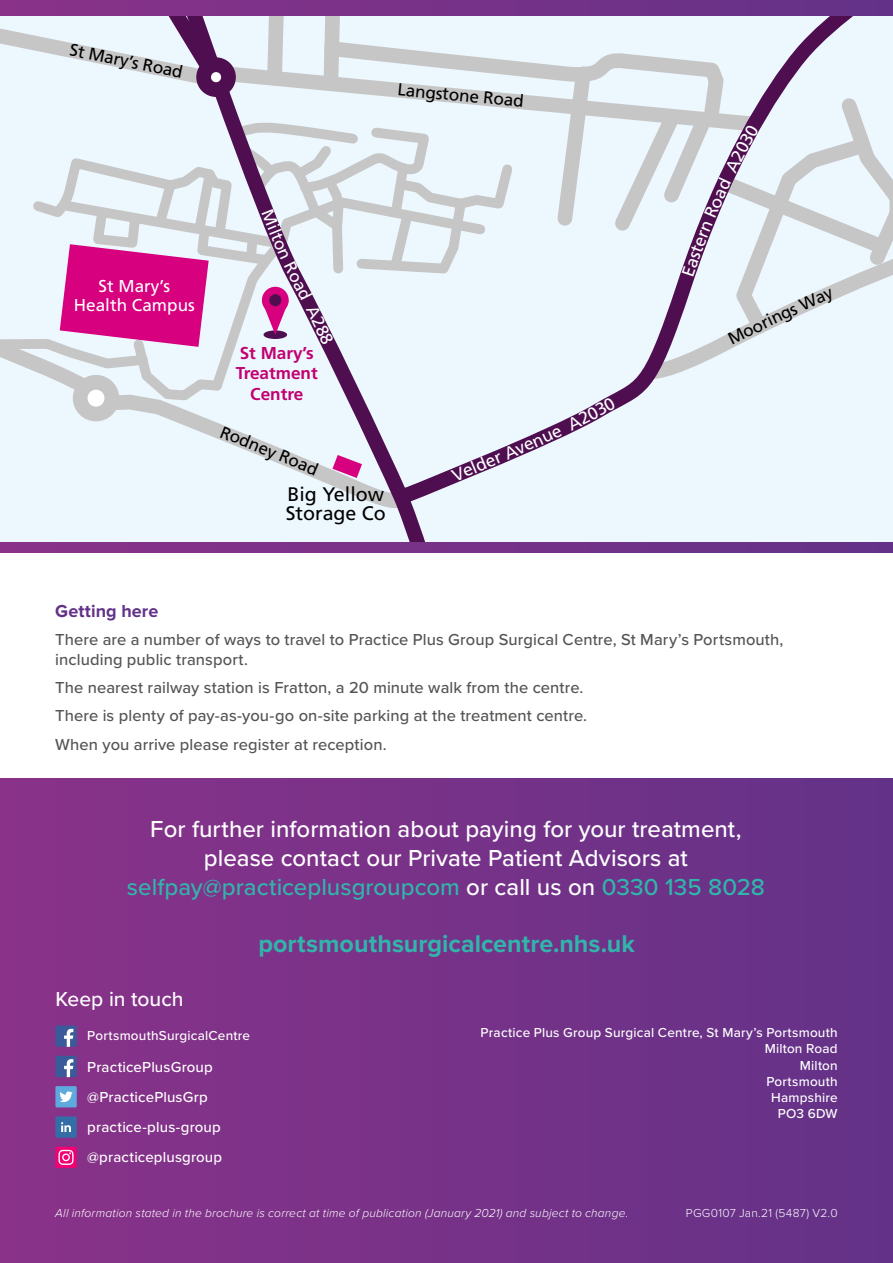
<style>
.page{position:relative;width:893px;height:1263px;background:#fff}
.page>*{position:absolute;margin:0;border:0;box-sizing:border-box;transform-origin:0 0}
.t1{font:700 25.05px "Proxima Nova";color:#31b5aa}
.t2{font:500 24px/28.8px "Proxima Nova";color:#fff;text-align:center}
.t3{font:500 21px "Proxima Nova";color:#fff}
.t4{font:19.65px/19.6px "Frutiger LT Std";color:#000}
.t5{font:700 18px "Proxima Nova";letter-spacing:.005em;color:#623288}
.t6{font:17.4px "Frutiger LT Std";color:#fff}
.t7{font:17.1px "Frutiger LT Std";color:#000}
.t8{font:17.1px/19.6px "Frutiger LT Std";color:#fff;text-align:center}
.t9{font:700 17.1px/20.5px "Frutiger LT Std";color:#c10071;text-align:center}
.t10{font:500 16.5px/28.3px "Proxima Nova";letter-spacing:.005em;color:#545453}
.t11{font:500 15px "Proxima Nova";letter-spacing:.01em;color:#fff}
.t12{font:500 13.5px/16.2px "Proxima Nova";letter-spacing:.015em;color:#fff;text-align:right}
.t13{font:italic 300 12px "Proxima Nova";letter-spacing:.015em;color:#fff}
.t14{font:300 12px "Proxima Nova";letter-spacing:.025em;color:#fff}
.s1{color:#31b5aa}
</style>
<div class="page">
<div style="left:0;top:514px;width:893px;height:28px;background:#edf7fe"></div>
<div style="left:83px;top:514px;width:412px;height:28px;background:#edf7fe"></div>
<div style="left:0;top:779px;width:893px;height:484px;background:linear-gradient(to right,#8a3289,#633288)"></div>
<svg style="left:0;top:542px;width:893px;height:11px;background:#763288"></svg>
<div style="left:55px;top:1025px;width:22px;height:22px;background:#3b5a99"></div>
<svg style="left:64px;top:1029px;width:9px;height:18px"></svg>
<div style="left:55px;top:1056px;width:22px;height:21px;background:#3b5a99"></div>
<svg style="left:64px;top:1059px;width:9px;height:18px"></svg>
<div style="left:55px;top:1086px;width:22px;height:21px;background:#5ea9de"></div>
<svg style="left:60px;top:1091px;width:13px;height:11px"></svg>
<div style="left:55px;top:1116px;width:22px;height:22px;background:#346ea7"></div>
<svg style="left:61px;top:1122px;width:10px;height:10px"></svg>
<div style="left:55px;top:1147px;width:22px;height:21px;background:#f00075"></div>
<svg style="left:58px;top:1150px;width:16px;height:15px"></svg>
<svg style="left:0;top:0;width:893px;height:514px;background:#dcd9e7"></svg>
<p class="t7" style="left:72px;top:40px;width:116px;rotate:11deg">St Mary’s Road</p>
<p class="t7" style="left:399px;top:79px;width:128px;rotate:5deg">Langstone Road</p>
<p class="t8" style="left:74px;top:276px;width:123px">St Mary’s<br>Health Campus</p>
<p class="t8" style="left:276px;top:207px;width:33px;rotate:68deg">Milt</p>
<p class="t9" style="left:236px;top:343px;width:83px">St Mary’s<br>Treatment<br>Centre</p>
<p class="t7" style="left:225px;top:422px;width:86px;rotate:22deg">Rodney Ro</p>
<p class="t4" style="left:286px;top:484px;width:102px">Big Yellow<br>Storage Co</p>
<p class="t6" style="left:512px;top:440px;width:41px;rotate:-24deg">venu</p>
<p class="t6" style="left:449px;top:467px;width:71px;rotate:-23deg">Velder A</p>
<p class="t7" style="left:768px;top:310px;width:50px;rotate:-25deg">ngs W</p>
<p class="t7" style="left:739px;top:324px;width:33px;rotate:-26deg">oori</p>
<p class="t5" style="left:55px;top:600px;width:105px">Getting here</p>
<p class="t10" style="left:55px;top:629px;width:730px;line-height:19.8px">There are a number of ways to travel to Practice Plus Group Surgical Centre, St Mary’s Portsmouth, including public transport.</p>
<p class="t10" style="left:55px;top:673px;width:533px">The nearest railway station is Fratton, a 20 minute walk from the centre.<br>There is plenty of pay-as-you-go on-site parking at the treatment centre.<br>When you arrive please register at reception.</p>
<h2 class="t2" style="left:127px;top:814px;width:639px">For further information about paying for your treatment, please contact our Private Patient Advisors at <span class="s1">selfpay@practiceplusgroupcom</span> or call us on <span class="s1">0330 135 8028</span></h2>
<h1 class="t1" style="left:258px;top:929px;width:378px">portsmouthsurgicalcentre.nhs.uk</h1>
<p class="t3" style="left:55px;top:983px;width:130px">Keep in touch</p>
<p class="t12" style="left:87px;top:1027px;width:164px">PortsmouthSurgicalCentre</p>
<p class="t11" style="left:87px;top:1055px;width:127px">PracticePlusGroup</p>
<p class="t11" style="left:87px;top:1086px;width:122px">@PracticePlusGrp</p>
<p class="t11" style="left:87px;top:1116px;width:135px">practice-plus-group</p>
<p class="t11" style="left:87px;top:1146px;width:136px">@practiceplusgroup</p>
<p class="t12" style="left:481px;top:1024px;width:359px">Practice Plus Group Surgical Centre, St Mary’s Portsmouth<br>Milton Road<br>Milton<br>Portsmouth<br>Hampshire<br>PO3 6DW</p>
<p class="t13" style="left:55px;top:1204px;width:574px">All information stated in the brochure is correct at time of publication (January 2021) and subject to change.</p>
<p class="t14" style="left:686px;top:1204px;width:153px">PGG0107 Jan.21 (5487) V2.0</p>
</div>
